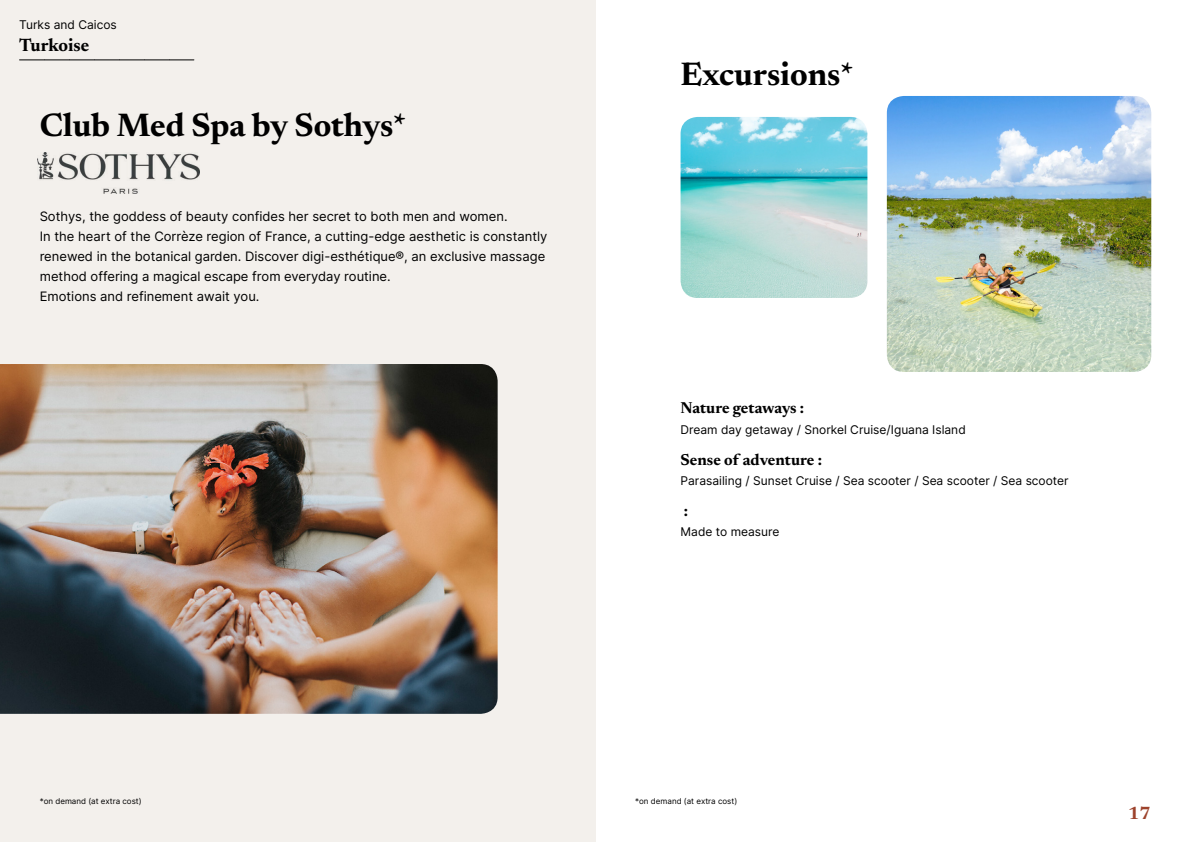
<style>
.page{position:relative;width:1191px;height:842px;background:#fff}
.page>*{position:absolute;margin:0;border:0;box-sizing:border-box;transform-origin:0 0}
.t1{font:700 33px "Newsreader 24 pt";color:#000}
.t2{font:700 18px "Newsreader 24 pt";color:#000}
.t3{font:700 18px "Newsreader 24 pt";color:#9d432c}
.t4{font:700 16px "Newsreader 24 pt";color:#000}
.t5{font:13px/20px "Inter";color:#000}
.t6{font:12px "Inter";color:#000}
.t7{font:8px "Inter";color:#000}
</style>
<div class="page">
<div style="left:0;top:0;width:595px;height:842px;background:#f3f0ec"></div>
<img style="left:0;top:364px;width:497px;height:350px">
<img style="left:680px;top:117px;width:187px;height:181px">
<img style="left:887px;top:96px;width:264px;height:276px">
<svg style="left:20px;top:60px;width:174px;height:1px"></svg>
<img style="left:38px;top:152px;width:161px;height:42px">
<p class="t6" style="left:19px;top:15px;width:99px">Turks and Caicos</p>
<h2 class="t2" style="left:19px;top:32px;width:71px">Turkoise</h2>
<h1 class="t1" style="left:40px;top:101px;width:368px">Club Med Spa by Sothys*</h1>
<p class="t5" style="left:40px;top:206px;width:509px">Sothys, the goddess of beauty confides her secret to both men and women.<br>In the heart of the Corrèze region of France, a cutting-edge aesthetic is constantly renewed in the botanical garden. Discover digi-esthétique®, an exclusive massage method offering a magical escape from everyday routine.<br>Emotions and refinement await you.</p>
<h1 class="t1" style="left:680px;top:50px;width:175px">Excursions*</h1>
<p class="t4" style="left:680px;top:397px;width:125px">Nature getaways :</p>
<p class="t6" style="left:680px;top:421px;width:287px">Dream day getaway / Snorkel Cruise/Iguana Island</p>
<p class="t4" style="left:680px;top:448px;width:143px">Sense of adventure :</p>
<p class="t6" style="left:680px;top:472px;width:390px">Parasailing / Sunset Cruise / Sea scooter / Sea scooter / Sea scooter</p>
<p class="t4" style="left:684px;top:499px;width:6px">:</p>
<p class="t6" style="left:680px;top:523px;width:100px">Made to measure</p>
<p class="t7" style="left:40px;top:795px;width:104px">*on demand (at extra cost)</p>
<p class="t7" style="left:635px;top:795px;width:104px">*on demand (at extra cost)</p>
<h2 class="t3" style="left:1128px;top:800px;width:24px">17</h2>
</div>
